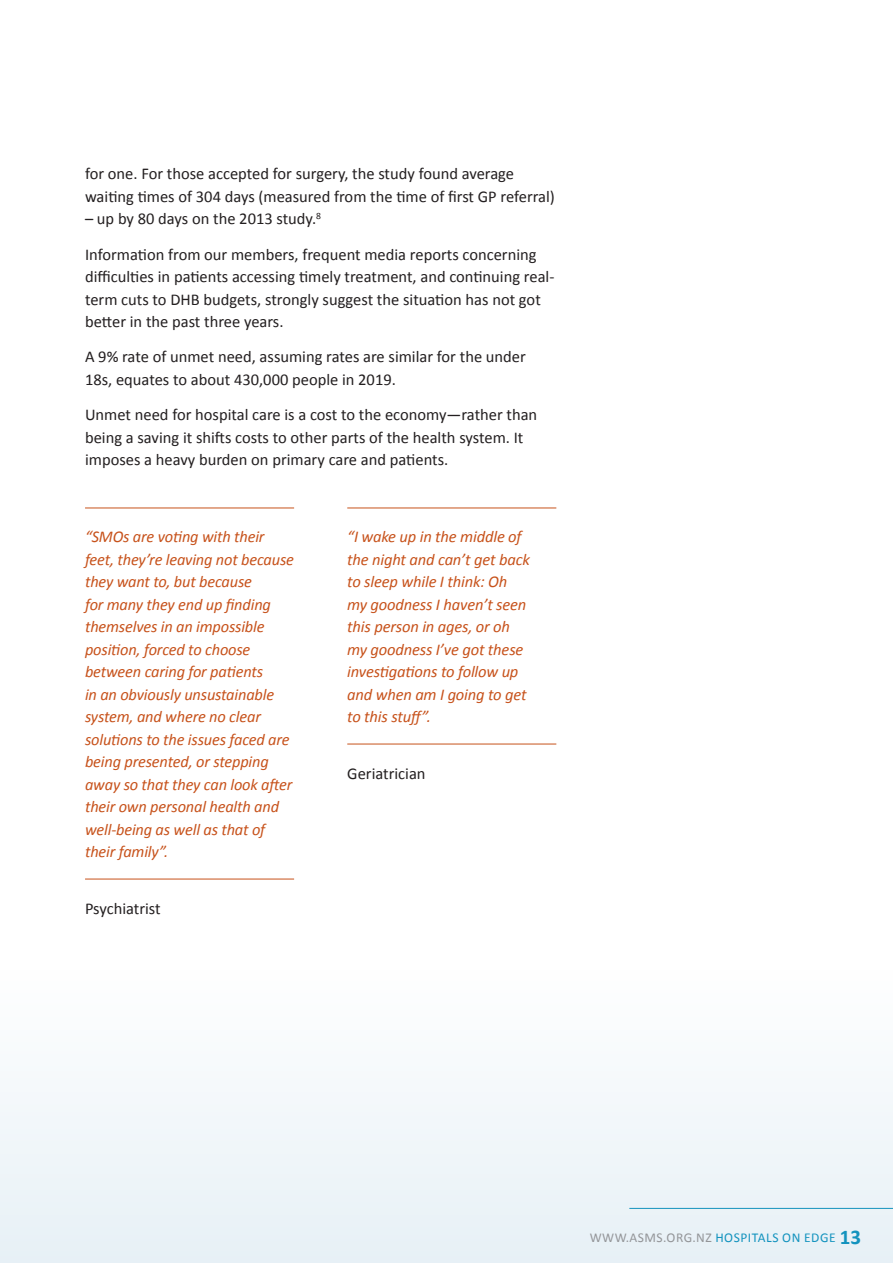
<style>
.page{position:relative;width:893px;height:1263px;background:#fff}
.page>*{position:absolute;margin:0;border:0;box-sizing:border-box;transform-origin:0 0}
.Body_Copy{font:16.5px/22.5px "Calibri";color:#231f20}
.Body_Copy-2{font:italic 16.5px/22.5px "Calibri";letter-spacing:-.01em;color:#c7521b}
.t1{font:13.5px "Calibri";letter-spacing:.04em;color:#939598}
.s1{color:#1393be}
.s2{font-weight:700;font-size:21px;color:#1393be}
</style>
<div class="page">
<div style="left:0;top:970px;width:893px;height:293px;background:#f2f7fa"></div>
<hr style="left:629px;top:1208px;width:264px;height:1px;background:#1393be">
<hr style="left:347px;top:508px;width:209px;height:1px;background:#c7521b">
<hr style="left:347px;top:744px;width:209px;height:1px;background:#c7521b">
<hr style="left:85px;top:508px;width:209px;height:1px;background:#c7521b">
<hr style="left:85px;top:879px;width:209px;height:1px;background:#c7521b">
<p class="Body_Copy" style="left:85px;top:163px;width:471px">for one. For those accepted for surgery, the study found average waiting times of 304 days (measured from the time of first GP referral)</p>
<p class="Body_Copy" style="left:85px;top:208px;width:237px">– up by 80 days on the 2013 study.<sup>8</sup></p>
<p class="Body_Copy" style="left:85px;top:243px;width:471px">Information from our members, frequent media reports concerning difficulties in patients accessing timely treatment, and continuing real&shy;term cuts to DHB budgets, strongly suggest the situation has not got better in the past three years.</p>
<p class="Body_Copy" style="left:85px;top:346px;width:442px">A 9% rate of unmet need, assuming rates are similar for the under<br>18s, equates to about 430,000 people in 2019.</p>
<p class="Body_Copy" style="left:85px;top:403px;width:454px">Unmet need for hospital care is a cost to the economy—rather than being a saving it shifts costs to other parts of the health system. It imposes a heavy burden on primary care and patients.</p>
<p class="Body_Copy-2" style="left:85px;top:525px;width:211px">“SMOs are voting with their feet, they’re leaving not because they want to, but because<br>for many they end up finding themselves in an impossible position, forced to choose between caring for patients<br>in an obviously unsustainable system, and where no clear solutions to the issues faced are being presented, or stepping away so that they can look after their own personal health and well-being as well as that of their family”.</p>
<p class="Body_Copy" style="left:85px;top:897px;width:77px">Psychiatrist</p>
<p class="Body_Copy-2" style="left:347px;top:525px;width:184px">“I wake up in the middle of the night and can’t get back to sleep while I think: Oh my goodness I haven’t seen this person in ages, or oh my goodness I’ve got these investigations to follow up and when am I going to get to this stuff”.</p>
<p class="Body_Copy" style="left:347px;top:762px;width:80px">Geriatrician</p>
<p class="t1" style="left:590px;top:1229px;width:273px">WWW.ASMS.ORG.NZ <span class="s1">HOSPITALS ON EDGE</span> <span class="s2">13</span></p>
</div>
